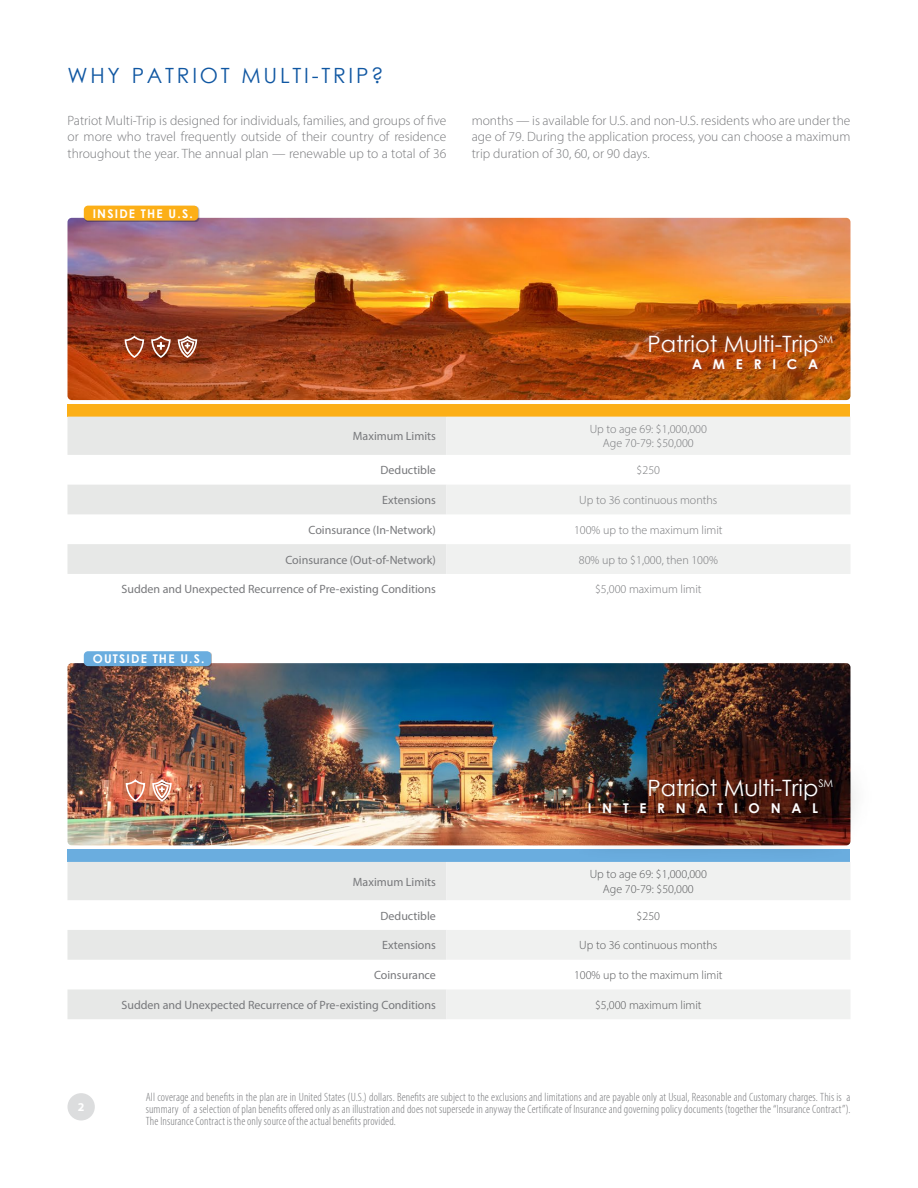
<style>
.page{position:relative;width:918px;height:1188px;background:#fff}
.page>*{position:absolute;margin:0;border:0;box-sizing:border-box;transform-origin:0 0}
.t1{font:22.5px "Century Gothic";color:#fff}
.t2{font:21px "Century Gothic";letter-spacing:.13em;color:#1057a2}
.t3{font:300 13.5px/16.5px "Myriad Pro";color:#77787b;text-align:justify}
.t4{font:700 13.5px "Century Gothic";letter-spacing:.8em;color:#fff}
.t5{font:300 condensed 12px/12px "Myriad Pro";letter-spacing:.01em;color:#77787b;text-align:justify}
.t6{font:12px "Myriad Pro";color:#77787b}
.t7{font:300 12px/14.4px "Myriad Pro";color:#77787b;text-align:center}
.t8{font:300 12px/14.4px "Myriad Pro";color:#58595b;text-align:center}
.t9{font:700 12px "Century Gothic";letter-spacing:.1em;color:#fff}
.t10{font:700 12px "Myriad Pro";color:#fff}
</style>
<div class="page">
<div style="left:67px;top:1093px;width:28px;height:27px;background:#dcddde;border-radius:50%"></div>
<img style="left:68px;top:663px;width:782px;height:182px">
<img style="left:68px;top:218px;width:782px;height:182px">
<div style="left:645px;top:331px;width:192px;height:43px;background:#e76f5c;opacity:.75"></div>
<div style="left:685px;top:351px;width:140px;height:26px;background:#000;opacity:.3"></div>
<div style="left:641px;top:328px;width:199px;height:36px;background:#000;opacity:.3"></div>
<svg style="left:124px;top:300px;width:74px;height:59px"></svg>
<div style="left:84px;top:206px;width:115px;height:16px;background:#000;opacity:.27"></div>
<div style="left:84px;top:206px;width:114px;height:15px;background:#fcaf17;border-radius:4px"></div>
<div style="left:68px;top:404px;width:782px;height:13px;background:#fcaf17"></div>
<svg style="left:68px;top:417px;width:378px;height:157px;fill:#e7e8e7"></svg>
<svg style="left:446px;top:417px;width:404px;height:157px;fill:#f0f1f0"></svg>
<div style="left:68px;top:849px;width:782px;height:13px;background:#6aaddf"></div>
<svg style="left:68px;top:862px;width:378px;height:157px;fill:#e7e8e7"></svg>
<svg style="left:446px;top:862px;width:404px;height:157px;fill:#f0f1f0"></svg>
<div style="left:84px;top:652px;width:128px;height:15px;background:#000;opacity:.27"></div>
<div style="left:84px;top:651px;width:127px;height:15px;background:#6aaddf;border-radius:4px"></div>
<svg style="left:125px;top:779px;width:47px;height:23px"></svg>
<div style="left:560px;top:755px;width:315px;height:107px;background:#000;opacity:.75"></div>
<div style="left:581px;top:795px;width:245px;height:26px;background:#000;opacity:.3"></div>
<div style="left:641px;top:771px;width:199px;height:37px;background:#000;opacity:.3"></div>
<h2 class="t2" style="left:68px;top:61px;width:318px">WHY PATRIOT MULTI-TRIP?</h2>
<p class="t3" style="left:68px;top:112px;width:380px">Patriot Multi-Trip is designed for individuals, families, and groups of five or more who travel frequently outside of their country of residence throughout the year. The annual plan — renewable up to a total of 36</p>
<p class="t3" style="left:472px;top:112px;width:380px">months — is available for U.S. and non-U.S. residents who are under the age of 79. During the application process, you can choose a maximum trip duration of 30, 60, or 90 days.</p>
<p class="t9" style="left:93px;top:204px;width:102px">INSIDE THE U.S.</p>
<h1 class="t1" style="left:648px;top:329px;width:187px">Patriot Multi-Trip<sup>SM</sup></h1>
<p class="t4" style="left:692px;top:354px;width:128px">AMERICA</p>
<p class="t6" style="left:353px;top:429px;width:85px">Maximum Limits</p>
<p class="t7" style="left:590px;top:422px;width:119px">Up to age 69: $1,000,000<br>Age 70-79: $50,000</p>
<p class="t6" style="left:381px;top:463px;width:57px">Deductible</p>
<p class="t7" style="left:637px;top:463px;width:25px">$250</p>
<p class="t6" style="left:382px;top:493px;width:55px">Extensions</p>
<p class="t7" style="left:579px;top:493px;width:140px">Up to 36 continuous months</p>
<p class="t6" style="left:309px;top:522px;width:129px">Coinsurance (In-Network)</p>
<p class="t7" style="left:574px;top:522px;width:150px">100% up to the maximum limit</p>
<p class="t6" style="left:286px;top:552px;width:152px">Coinsurance (Out-of-Network)</p>
<p class="t7" style="left:579px;top:552px;width:140px">80% up to $1,000, then 100%</p>
<p class="t6" style="left:121px;top:582px;width:316px">Sudden and Unexpected Recurrence of Pre-existing Conditions</p>
<p class="t7" style="left:595px;top:582px;width:108px">$5,000 maximum limit</p>
<p class="t9" style="left:93px;top:650px;width:113px">OUTSIDE THE U.S.</p>
<h1 class="t1" style="left:648px;top:772px;width:187px">Patriot Multi-Trip<sup>SM</sup></h1>
<p class="t4" style="left:588px;top:798px;width:232px">INTERNATIONAL</p>
<p class="t10" style="left:78px;top:1099px;width:8px">2</p>
<p class="t6" style="left:353px;top:874px;width:85px">Maximum Limits</p>
<p class="t8" style="left:590px;top:867px;width:119px">Up to age 69: $1,000,000<br>Age 70-79: $50,000</p>
<p class="t6" style="left:381px;top:908px;width:57px">Deductible</p>
<p class="t8" style="left:637px;top:908px;width:25px">$250</p>
<p class="t6" style="left:382px;top:938px;width:55px">Extensions</p>
<p class="t8" style="left:579px;top:938px;width:140px">Up to 36 continuous months</p>
<p class="t6" style="left:374px;top:968px;width:63px">Coinsurance</p>
<p class="t8" style="left:574px;top:968px;width:150px">100% up to the maximum limit</p>
<p class="t6" style="left:121px;top:997px;width:316px">Sudden and Unexpected Recurrence of Pre-existing Conditions</p>
<p class="t8" style="left:595px;top:998px;width:108px">$5,000 maximum limit</p>
<p class="t5" style="left:146px;top:1091px;width:706px">All coverage and benefits in the plan are in United States (U.S.) dollars. Benefits are subject to the exclusions and limitations and are payable only at Usual, Reasonable and Customary charges. This is a summary of a selection of plan benefits offered only as an illustration and does not supersede in anyway the Certificate of Insurance and governing policy documents (together the “Insurance Contract”).<br>The Insurance Contract is the only source of the actual benefits provided.</p>
</div>
